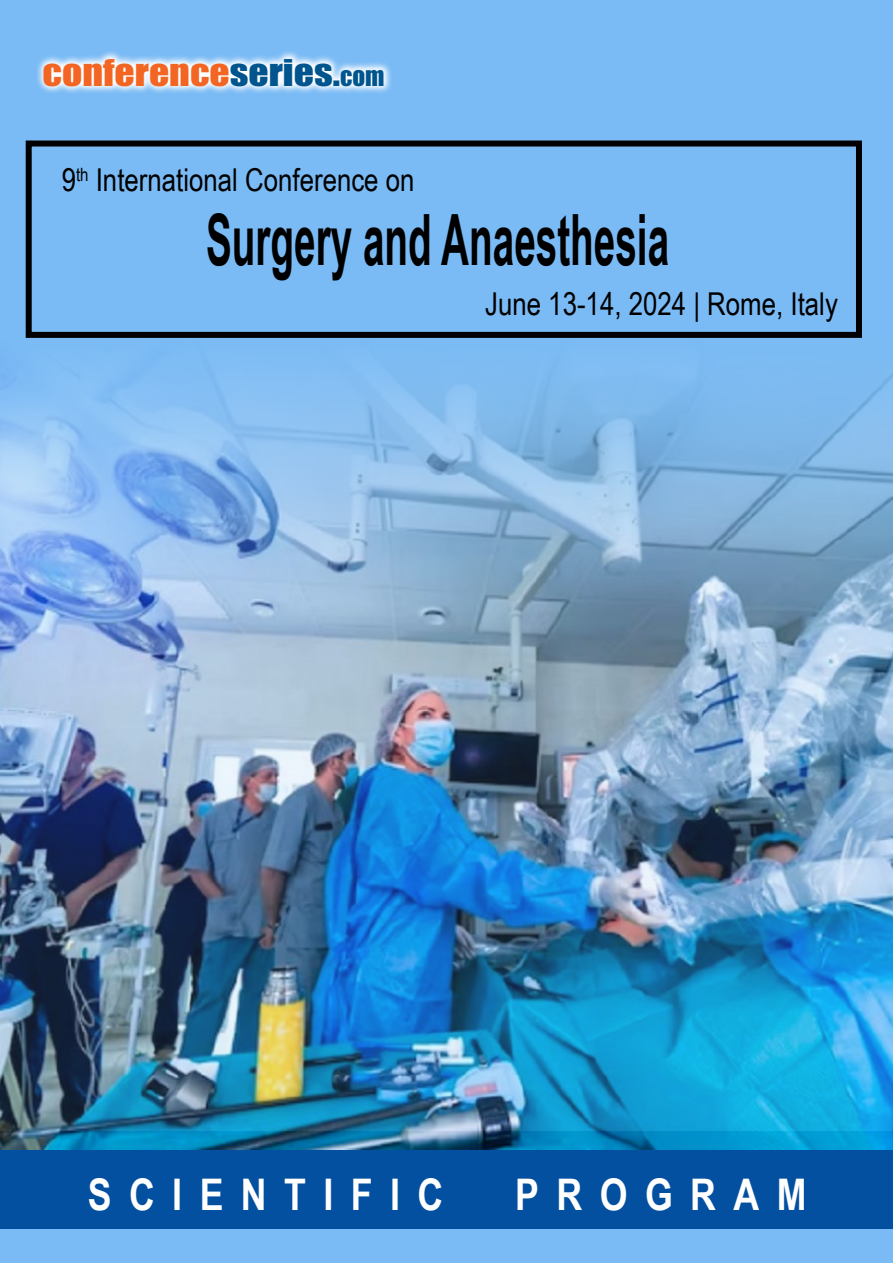
<style>
.page{position:relative;width:893px;height:1263px;background:#7abbf5}
.page>*{position:absolute;margin:0;border:0;box-sizing:border-box;transform-origin:0 0}
.t1{font:700 70.8px "Arial Narrow";color:#000;scale:.67 1}
.t2{font:700 43.5px "Arial Narrow";letter-spacing:.4em;color:#fff}
.t3{font:34.05px "Impact";color:#f26522;scale:1.16 1}
.t4{font:31.5px "Arial Narrow";color:#000}
.s1{color:#00558f}
.s2{font-size:24.45px;color:#00558f}
</style>
<div class="page">
<div style="left:0;top:1132px;width:893px;height:97px;background:#0350a0"></div>
<svg style="left:37px;top:52px;width:354px;height:41px"></svg>
<div style="left:26px;top:141px;width:836px;height:197px;border:6px solid #000"></div>
<img style="left:0;top:370px;width:893px;height:779px">
<p class="t3" style="left:43px;top:46px;width:296px">CONFERENCE<span class="s1">SERIES.</span><span class="s2">COM</span></p>
<p class="t4" style="left:62px;top:157px;width:354px">9<sup>th</sup> International Conference on</p>
<h1 class="t1" style="left:206px;top:186px;width:693px">Surgery and Anaesthesia</h1>
<p class="t4" style="left:485px;top:281px;width:354px">June 13-14, 2024 | Rome, Italy</p>
<h2 class="t2" style="left:88px;top:1162px;width:357px">SCIENTIFIC</h2>
<h2 class="t2" style="left:515px;top:1162px;width:293px">PROGRAM</h2>
</div>
